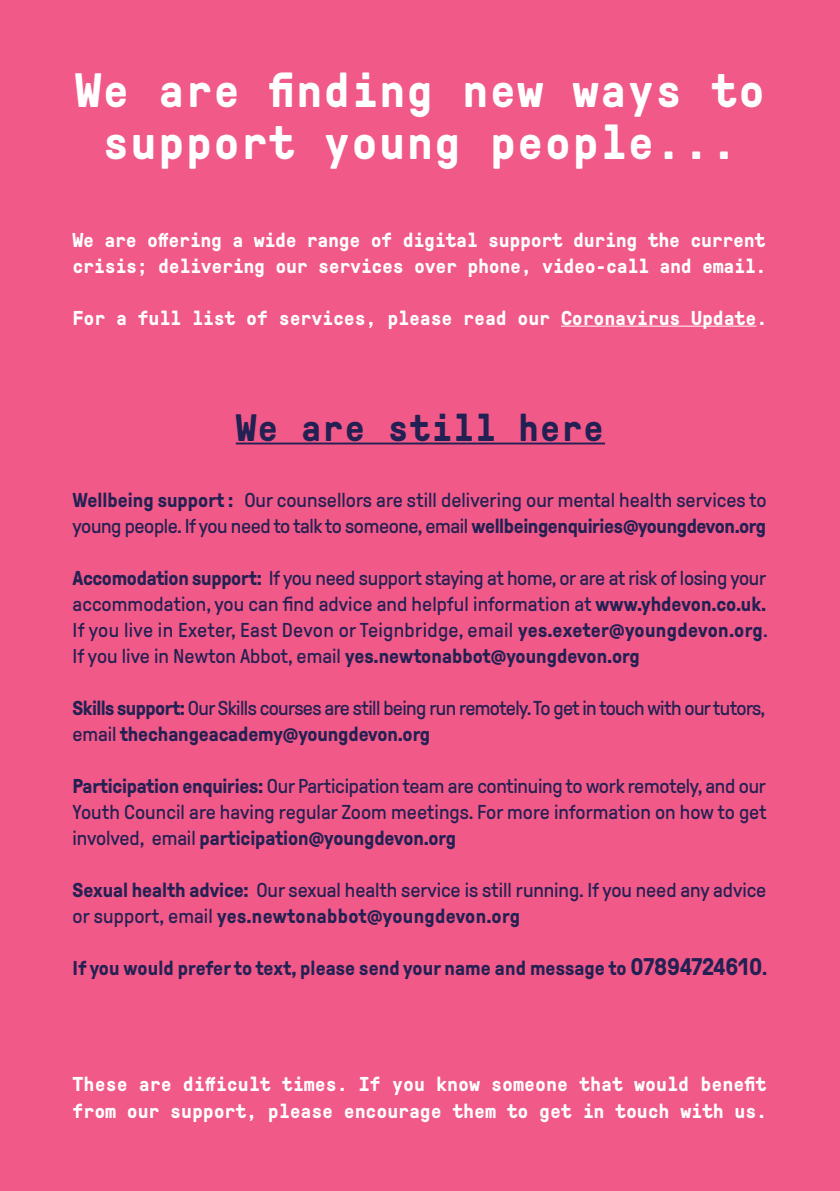
<style>
.page{position:relative;width:840px;height:1191px;background:#fff}
.page>*{position:absolute;margin:0;border:0;box-sizing:border-box;transform-origin:0 0}
.t1{font:700 48px/52px "GT Pressura Mono";letter-spacing:.025em;color:#fff;text-align:center}
.t2{font:700 38px "GT Pressura Mono";letter-spacing:.02em;color:#232053}
.t3{font:20px/26px "GT Pressura";letter-spacing:-.005em;color:#232053}
.t4{font:700 20px/26px "GT Pressura Mono";letter-spacing:-.01em;color:#fff}
.t5{font:20px/26px "GT Pressura";letter-spacing:-.03em;color:#232053}
.t6{font:700 20px "GT Pressura";letter-spacing:.005em;color:#232053}
.s1{font-weight:700}
.s2{font-size:24px}
</style>
<div class="page">
<div style="left:0;top:0;width:839px;height:1191px;background:#f05988"></div>
<hr style="left:560px;top:326px;width:195px;height:1px;background:#fff">
<hr style="left:235px;top:442px;width:369px;height:2px;background:#232053">
<h1 class="t1" style="left:75px;top:65px;width:690px">We are finding new ways to support young people...</h1>
<p class="t4" style="left:73px;top:227px;width:695px">We are offering a wide range of digital support during the current crisis; delivering our services over phone, video-call and email.</p>
<p class="t4" style="left:73px;top:305px;width:695px">For a full list of services, please read our Coronavirus Update.</p>
<h2 class="t2" style="left:235px;top:407px;width:370px">We are still here</h2>
<p class="t3" style="left:73px;top:487px;width:695px"><span class="s1">Wellbeing support :</span> Our counsellors are still delivering our mental health services to young people. If you need to talk to someone, email <span class="s1">wellbeingenquiries@youngdevon.org</span></p>
<p class="t3" style="left:73px;top:565px;width:696px;text-align:justify"><span class="s1">Accomodation support:</span> If you need support staying at home, or are at risk of losing your accommodation, you can find advice and helpful information at <span class="s1">www.yhdevon.co.uk.<br></span>If you live in Exeter, East Devon or Teignbridge, email <span class="s1">yes.exeter@youngdevon.org</span>.<br>If you live in Newton Abbot, email <span class="s1">yes.newtonabbot@youngdevon.org</span></p>
<p class="t5" style="left:73px;top:695px;width:694px"><span class="s1">Skills support:</span> Our Skills courses are still being run remotely. To get in touch with our tutors, email <span class="s1">thechangeacademy@youngdevon.org</span></p>
<p class="t3" style="left:73px;top:773px;width:695px;text-align:justify"><span class="s1">Participation enquiries:</span> Our Participation team are continuing to work remotely, and our Youth Council are having regular Zoom meetings. For more information on how to get involved, email <span class="s1">participation@youngdevon.org</span></p>
<p class="t3" style="left:73px;top:877px;width:694px"><span class="s1">Sexual health advice:</span> Our sexual health service is still running. If you need any advice or support, email <span class="s1">yes.newtonabbot@youngdevon.org</span></p>
<p class="t6" style="left:73px;top:957px;width:696px">If you would prefer to text, please send your name and message to <span class="s2">07894724610</span>.</p>
<p class="t4" style="left:73px;top:1071px;width:695px">These are difficult times. If you know someone that would benefit from our support, please encourage them to get in touch with us.</p>
</div>
